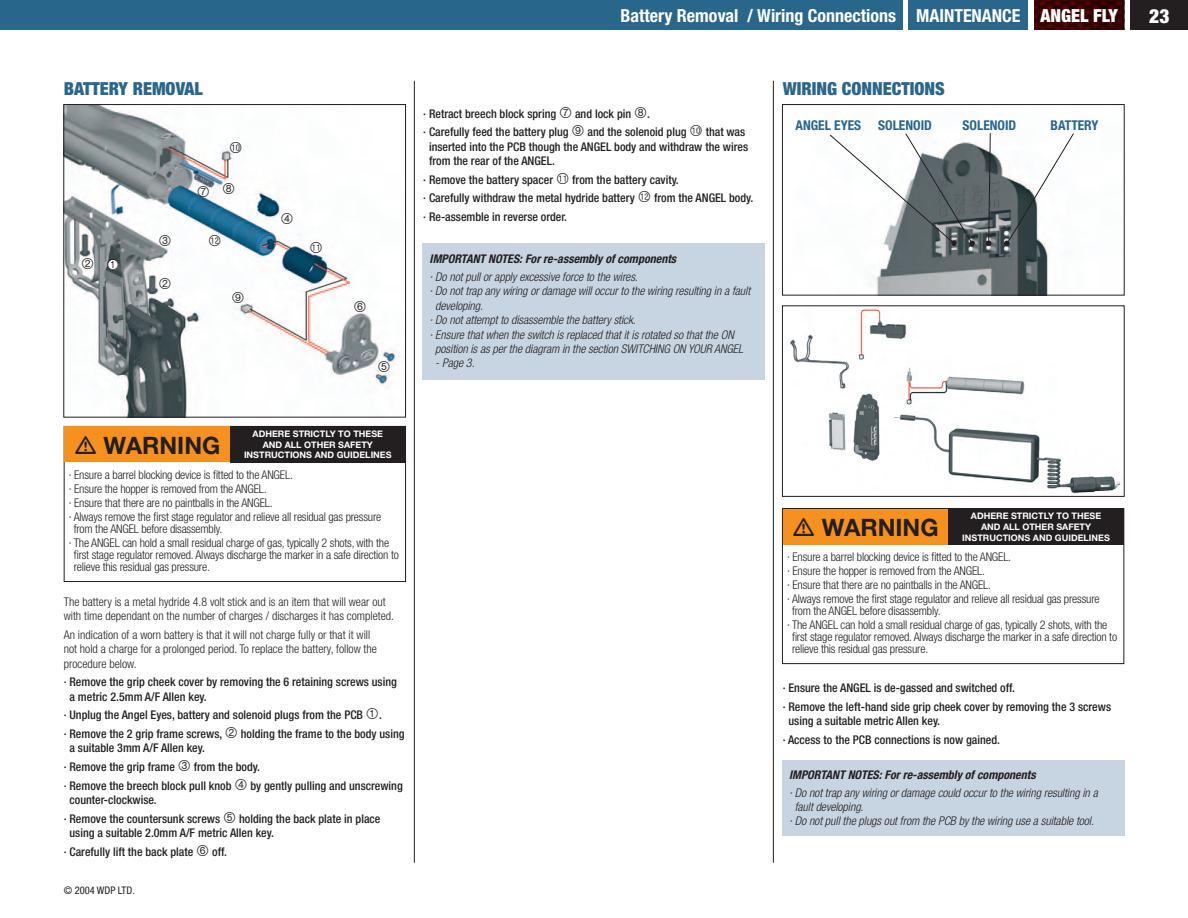
<style>
.page{position:relative;width:1188px;height:918px;background:#fff}
.page>*{position:absolute;margin:0;border:0;box-sizing:border-box;transform-origin:0 0}
.t1{font:700 24px "Helvetica Neue";color:#231f20}
.t2{font:900 condensed 19.5px "Helvetica Neue";color:#fff}
.t3{font:700 condensed 18px "Helvetica Neue";color:#fff}
.t4{font:900 condensed 18px "Helvetica Neue";color:#28668c}
.t5{font:900 condensed 18px "Helvetica Neue";color:#fff}
.t6{font:15px "Circle Frame";color:#231f20}
.t7{font:700 condensed 13.5px "Helvetica Neue";color:#28668c}
.t8{font:300 condensed 12px/14.1px "Helvetica Neue";letter-spacing:-.015em;color:#231f20}
.t9{font:500 condensed 12px/18.6px "Helvetica Neue";color:#231f20}
.t10{font:italic 300 condensed 12px "Helvetica Neue";letter-spacing:-.005em;color:#231f20}
.t11{font:italic 700 condensed 12px "Helvetica Neue";color:#231f20}
.t12{font:condensed 10.5px "Helvetica Neue";color:#231f20}
.t13{font:700 9px/10.8px "Helvetica Neue";color:#fff;text-align:center}
.s1{font-family:"Circle Frame";font-weight:400;font-stretch:normal;font-size:15px}
</style>
<div class="page">
<div style="left:1131px;top:0;width:57px;height:30px;background:#231f20"></div>
<svg style="left:1034px;top:0;width:90px;height:30px;background:#390300"></svg>
<hr style="left:414px;top:81px;width:1px;height:782px;background:#231f20">
<hr style="left:773px;top:81px;width:1px;height:782px;background:#231f20">
<div style="left:782px;top:760px;width:342px;height:76px;background:#c7d5e2"></div>
<div style="left:423px;top:243px;width:342px;height:136px;background:#c7d5e2"></div>
<div style="left:909px;top:0;width:119px;height:30px;background:#28668c"></div>
<div style="left:0;top:0;width:903px;height:30px;background:#28668c"></div>
<div style="left:64px;top:426px;width:342px;height:156px;border:1px solid #231f20"></div>
<div style="left:65px;top:427px;width:165px;height:35px;background:#f6911e"></div>
<div style="left:230px;top:426px;width:176px;height:36px;background:#231f20"></div>
<img style="left:65px;top:106px;width:335px;height:310px">
<div style="left:63px;top:104px;width:343px;height:314px;border:1px solid #231f20"></div>
<img style="left:872px;top:144px;width:178px;height:150px">
<div style="left:782px;top:104px;width:343px;height:192px;border:1px solid #231f20"></div>
<img style="left:790px;top:309px;width:331px;height:185px">
<div style="left:782px;top:305px;width:343px;height:192px;border:1px solid #231f20"></div>
<div style="left:782px;top:508px;width:342px;height:156px;border:1px solid #231f20"></div>
<div style="left:783px;top:509px;width:165px;height:35px;background:#f6911e"></div>
<div style="left:948px;top:508px;width:176px;height:36px;background:#231f20"></div>
<svg style="left:829px;top:133px;width:146px;height:113px"></svg>
<svg style="left:986px;top:133px;width:5px;height:113px"></svg>
<svg style="left:1004px;top:133px;width:70px;height:113px"></svg>
<div style="left:108px;top:260px;width:10px;height:10px;background:#fff;border-radius:50%"></div>
<h3 class="t4" style="left:64px;top:78px;width:140px">BATTERY REMOVAL</h3>
<p class="t6" style="left:229px;top:139px;width:15px">bk</p>
<p class="t6" style="left:81px;top:256px;width:40px">2 1</p>
<p class="t6" style="left:158px;top:232px;width:15px">3</p>
<p class="t6" style="left:158px;top:275px;width:15px">2</p>
<p class="t6" style="left:197px;top:182px;width:40px">7 8</p>
<p class="t6" style="left:208px;top:232px;width:15px">bm</p>
<p class="t6" style="left:231px;top:289px;width:15px">9</p>
<p class="t6" style="left:280px;top:210px;width:15px">4</p>
<p class="t6" style="left:309px;top:239px;width:15px">bl</p>
<p class="t6" style="left:353px;top:298px;width:15px">6</p>
<p class="t6" style="left:377px;top:358px;width:15px">5</p>
<h3 class="t3" style="left:621px;top:5px;width:402px">Battery Removal / Wiring Connections MAINTENANCE</h3>
<h3 class="t5" style="left:1041px;top:5px;width:79px">ANGEL FLY</h3>
<h2 class="t2" style="left:1149px;top:4px;width:22px">23</h2>
<h3 class="t4" style="left:783px;top:78px;width:164px">WIRING CONNECTIONS</h3>
<p class="t9" style="left:423px;top:104px;width:324px">· Retract breech block spring <span class="s1">7</span> and lock pin <span class="s1">8</span>.<br>· Carefully feed the battery plug <span class="s1">9</span> and the solenoid plug <span class="s1">bk</span> that was</p>
<p class="t9" style="left:429px;top:139px;width:321px;line-height:14.4px">inserted into the PCB though the ANGEL body and withdraw the wires from the rear of the ANGEL.</p>
<p class="t9" style="left:423px;top:170px;width:331px">· Remove the battery spacer <span class="s1">bl</span> from the battery cavity.<br>· Carefully withdraw the metal hydride battery <span class="s1">bm</span> from the ANGEL body. · Re-assemble in reverse order.</p>
<p class="t11" style="left:430px;top:252px;width:248px">IMPORTANT NOTES: For re-assembly of components</p>
<p class="t10" style="left:430px;top:270px;width:210px">· Do not pull or apply excessive force to the wires.</p>
<p class="t10" style="left:430px;top:284px;width:322px">· Do not trap any wiring or damage will occur to the wiring resulting in a fault</p>
<p class="t10" style="left:435px;top:299px;width:49px">developing.</p>
<p class="t10" style="left:430px;top:313px;width:208px">· Do not attempt to disassemble the battery stick.</p>
<p class="t10" style="left:430px;top:328px;width:306px">· Ensure that when the switch is replaced that it is rotated so that the ON</p>
<p class="t10" style="left:435px;top:342px;width:309px">position is as per the diagram in the section SWITCHING ON YOUR ANGEL</p>
<p class="t10" style="left:435px;top:356px;width:41px">- Page 3.</p>
<p class="t7" style="left:796px;top:117px;width:67px">ANGEL EYES</p>
<p class="t7" style="left:878px;top:117px;width:55px">SOLENOID</p>
<p class="t7" style="left:963px;top:117px;width:55px">SOLENOID</p>
<p class="t7" style="left:1051px;top:117px;width:50px">BATTERY</p>
<h1 class="t1" style="left:104px;top:430px;width:118px">WARNING</h1>
<p class="t13" style="left:244px;top:428px;width:149px">ADHERE STRICTLY TO THESE<br>AND ALL OTHER SAFETY<br>INSTRUCTIONS AND GUIDELINES</p>
<p class="t8" style="left:69px;top:467px;width:314px">· Ensure a barrel blocking device is fitted to the ANGEL.<br>· Ensure the hopper is removed from the ANGEL.<br>· Ensure that there are no paintballs in the ANGEL.<br>· Always remove the first stage regulator and relieve all residual gas pressure</p>
<p class="t8" style="left:69px;top:522px;width:322px;text-indent:5px">from the ANGEL before disassembly.<br>· The ANGEL can hold a small residual charge of gas, typically 2 shots, with the</p>
<p class="t8" style="left:74px;top:549px;width:327px;line-height:12px">first stage regulator removed. Always discharge the marker in a safe direction to relieve this residual gas pressure.</p>
<p class="t8" style="left:64px;top:594px;width:332px">The battery is a metal hydride 4.8 volt stick and is an item that will wear out with time dependant on the number of charges / discharges it has completed.</p>
<p class="t8" style="left:64px;top:627px;width:315px">An indication of a worn battery is that it will not charge fully or that it will not hold a charge for a prolonged period. To replace the battery, follow the procedure below.</p>
<p class="t9" style="left:70px;top:675px;width:329px;line-height:14.4px;text-indent:-6px">· Remove the grip cheek cover by removing the 6 retaining screws using a metric 2.5mm A/F Allen key.</p>
<p class="t9" style="left:64px;top:706px;width:342px">· Unplug the Angel Eyes, battery and solenoid plugs from the PCB <span class="s1">1</span>.<br>· Remove the 2 grip frame screws, <span class="s1">2</span> holding the frame to the body using</p>
<p class="t9" style="left:64px;top:739px;width:341px;text-indent:6px">a suitable 3mm A/F Allen key.<br>· Remove the grip frame <span class="s1">3</span> from the body.<br>· Remove the breech block pull knob <span class="s1">4</span> by gently pulling and unscrewing</p>
<p class="t9" style="left:64px;top:790px;width:318px;text-indent:6px">counter-clockwise.<br>· Remove the countersunk screws <span class="s1">5</span> holding the back plate in place</p>
<p class="t9" style="left:64px;top:823px;width:212px;text-indent:6px">using a suitable 2.0mm A/F metric Allen key. · Carefully lift the back plate <span class="s1">6</span> off.</p>
<p class="t12" style="left:64px;top:885px;width:73px">© 2004 WDP LTD.</p>
<h1 class="t1" style="left:822px;top:513px;width:118px">WARNING</h1>
<p class="t13" style="left:962px;top:510px;width:149px">ADHERE STRICTLY TO THESE<br>AND ALL OTHER SAFETY<br>INSTRUCTIONS AND GUIDELINES</p>
<p class="t8" style="left:787px;top:550px;width:314px">· Ensure a barrel blocking device is fitted to the ANGEL.<br>· Ensure the hopper is removed from the ANGEL.<br>· Ensure that there are no paintballs in the ANGEL.<br>· Always remove the first stage regulator and relieve all residual gas pressure</p>
<p class="t8" style="left:787px;top:604px;width:322px;text-indent:5px">from the ANGEL before disassembly.<br>· The ANGEL can hold a small residual charge of gas, typically 2 shots, with the</p>
<p class="t8" style="left:792px;top:631px;width:327px;line-height:12px">first stage regulator removed. Always discharge the marker in a safe direction to relieve this residual gas pressure.</p>
<p class="t9" style="left:783px;top:678px;width:330px">· Ensure the ANGEL is de-gassed and switched off.<br>· Remove the left-hand side grip cheek cover by removing the 3 screws</p>
<p class="t9" style="left:783px;top:711px;width:219px;text-indent:6px">using a suitable metric Allen key.<br>· Access to the PCB connections is now gained.</p>
<p class="t11" style="left:789px;top:767px;width:248px">IMPORTANT NOTES: For re-assembly of components</p>
<p class="t10" style="left:789px;top:785px;width:310px">· Do not trap any wiring or damage could occur to the wiring resulting in a</p>
<p class="t10" style="left:795px;top:800px;width:70px">fault developing.</p>
<p class="t10" style="left:789px;top:814px;width:306px">· Do not pull the plugs out from the PCB by the wiring use a suitable tool.</p>
</div>
